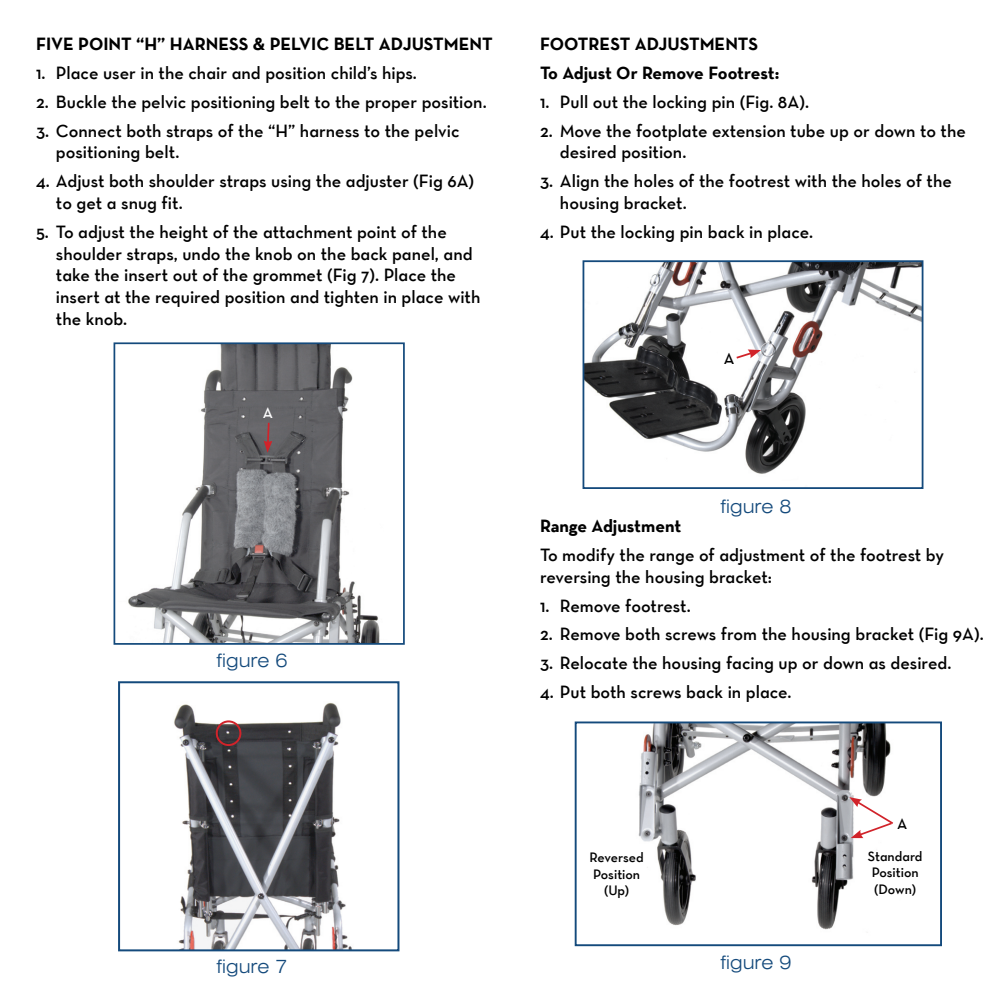
<style>
.page{position:relative;width:1008px;height:1008px;background:#fff}
.page>*{position:absolute;margin:0;border:0;box-sizing:border-box;transform-origin:0 0}
.t1{font:300 expanded 18.6px "Swiss 721 BT";color:#144a7c}
.t2{font:18px/21.6px "Neutraface Text TT Demi Alt";color:#000}
.t3{font:700 18px/28.8px "Neutraface Text TT";color:#000}
.t4{font:16.2px "Neutraface Text TT Demi Alt";color:#000}
.t5{font:15.6px "Neutraface Text TT Demi Alt";color:#fff}
.t6{font:15.4px "Neutraface Text TT Demi Alt";color:#000}
.t7{font:13.8px/16.6px "Neutraface Text TT Demi Alt";letter-spacing:-.005em;color:#000}
</style>
<div class="page">
<img style="left:128px;top:345px;width:252px;height:297px">
<div style="left:114px;top:342px;width:291px;height:303px;border:2px solid #144a7c"></div>
<svg style="left:264px;top:421px;width:8px;height:32px"></svg>
<img style="left:174px;top:702px;width:178px;height:246px">
<div style="left:118px;top:681px;width:281px;height:270px;border:2px solid #144a7c"></div>
<div style="left:216px;top:720px;width:25px;height:26px;border:2px solid #d1232a;border-radius:50%"></div>
<img style="left:586px;top:263px;width:334px;height:211px">
<div style="left:583px;top:260px;width:340px;height:229px;border:2px solid #144a7c"></div>
<svg style="left:734px;top:349px;width:27px;height:11px"></svg>
<img style="left:638px;top:725px;width:253px;height:205px">
<div style="left:575px;top:722px;width:367px;height:224px;border:2px solid #144a7c"></div>
<svg style="left:849px;top:797px;width:44px;height:41px"></svg>
<p class="t3" style="left:36px;top:31px;width:458px">FIVE POINT “H” HARNESS &amp; PELVIC BELT ADJUSTMENT</p>
<p class="t2" style="left:36px;top:63px;width:383px">1. Place user in the chair and position child’s hips.</p>
<p class="t2" style="left:36px;top:92px;width:452px">2. Buckle the pelvic positioning belt to the proper position.</p>
<p class="t2" style="left:56px;top:121px;width:405px;text-indent:-20px">3. Connect both straps of the “H” harness to the pelvic positioning belt.</p>
<p class="t2" style="left:56px;top:171px;width:420px;text-indent:-20px">4. Adjust both shoulder straps using the adjuster (Fig 6A) to get a snug fit.</p>
<p class="t2" style="left:56px;top:222px;width:426px;text-indent:-20px">5. To adjust the height of the attachment point of the shoulder straps, undo the knob on the back panel, and take the insert out of the grommet (Fig 7). Place the insert at the required position and tighten in place with the knob.</p>
<p class="t5" style="left:263px;top:405px;width:12px">A</p>
<p class="t1" style="left:216px;top:650px;width:73px">figure 6</p>
<p class="t1" style="left:216px;top:956px;width:73px">figure 7</p>
<p class="t3" style="left:540px;top:31px;width:241px">FOOTREST ADJUSTMENTS<br>To Adjust Or Remove Footrest:</p>
<p class="t2" style="left:540px;top:92px;width:271px">1. Pull out the locking pin (Fig. 8A).</p>
<p class="t2" style="left:560px;top:121px;width:407px;text-indent:-20px">2. Move the footplate extension tube up or down to the desired position.</p>
<p class="t2" style="left:560px;top:171px;width:393px;text-indent:-20px">3. Align the holes of the footrest with the holes of the housing bracket.</p>
<p class="t2" style="left:540px;top:222px;width:275px">4. Put the locking pin back in place.</p>
<p class="t4" style="left:724px;top:351px;width:12px">A</p>
<p class="t1" style="left:720px;top:496px;width:73px">figure 8</p>
<p class="t3" style="left:540px;top:513px;width:143px">Range Adjustment</p>
<p class="t2" style="left:540px;top:545px;width:406px">To modify the range of adjustment of the footrest by reversing the housing bracket:</p>
<p class="t2" style="left:540px;top:596px;width:152px">1. Remove footrest.</p>
<p class="t2" style="left:540px;top:625px;width:445px">2. Remove both screws from the housing bracket (Fig 9A).</p>
<p class="t2" style="left:540px;top:654px;width:413px">3. Relocate the housing facing up or down as desired.</p>
<p class="t2" style="left:540px;top:682px;width:253px">4. Put both screws back in place.</p>
<p class="t7" style="left:590px;top:850px;width:56px;text-align:center">Reversed<br>Position (Up)</p>
<p class="t1" style="left:720px;top:952px;width:73px">figure 9</p>
<p class="t6" style="left:897px;top:817px;width:12px">A</p>
<p class="t7" style="left:868px;top:849px;width:56px">Standard<br>Position (Down)</p>
</div>
